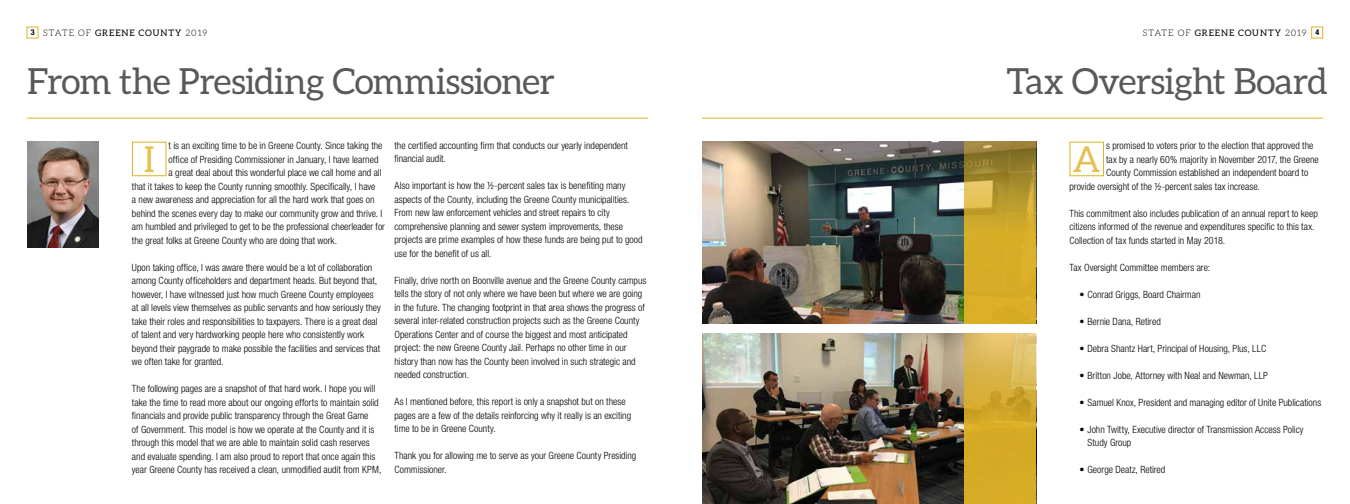
<style>
.page{position:relative;width:1350px;height:504px;background:#fff}
.page>*{position:absolute;margin:0;border:0;box-sizing:border-box;transform-origin:0 0}
.t1{font:36px "Aleo";letter-spacing:-.02em;color:#58595b}
.t2{font:35.8px "Aleo";color:#e6be52}
.t3{font:300 condensed 10px/13.5px "Helvetica Neue LT Std";color:#000}
.t4{font:9px "Aleo";letter-spacing:.105em;color:#000}
.s1{font-family:"Helvetica Neue LT Std";font-weight:700;font-stretch:condensed;font-size:8px}
.s2{font-weight:300}
</style>
<div class="page">
<img style="left:702px;top:142px;width:262px;height:182px">
<img style="left:702px;top:333px;width:262px;height:171px">
<svg style="left:964px;top:142px;width:72px;height:182px;background:#c5a12d"></svg>
<svg style="left:964px;top:333px;width:72px;height:171px;background:#d7af38"></svg>
<div style="left:1311px;top:27px;width:12px;height:11px;border:1px solid #e0b225"></div>
<hr style="left:27px;top:118px;width:621px;height:1px;background:#e0b225">
<hr style="left:702px;top:118px;width:621px;height:1px;background:#e0b225">
<div style="left:132px;top:142px;width:34px;height:34px;border:1px solid #e0b225"></div>
<div style="left:1069px;top:142px;width:35px;height:34px;border:1px solid #e0b225"></div>
<img style="left:27px;top:142px;width:72px;height:106px">
<p class="t4" style="left:31px;top:28px;width:178px"><span class="s1">3</span> <span class="s2">STATE OF</span> GREENE COUNTY <span class="s2">2019</span></p>
<p class="t4" style="left:1143px;top:28px;width:178px"><span class="s2">STATE OF</span> GREENE COUNTY <span class="s2">2019</span> <span class="s1">4</span></p>
<h1 class="t1" style="left:27px;top:61px;width:529px">From the Presiding Commissioner</h1>
<h1 class="t1" style="left:1006px;top:61px;width:323px">Tax Oversight Board</h1>
<p class="t3" style="left:394px;top:139px;width:235px">the certified accounting firm that conducts our yearly independent financial audit.</p>
<p class="t3" style="left:394px;top:179px;width:250px">Also important is how the ½-percent sales tax is benefiting many aspects of the County, including the Greene County municipalities.<br>From new law enforcement vehicles and street repairs to city comprehensive planning and sewer system improvements, these projects are prime examples of how these funds are being put to good use for the benefit of us all.</p>
<p class="t3" style="left:394px;top:274px;width:253px">Finally, drive north on Boonville avenue and the Greene County campus tells the story of not only where we have been but where we are going in the future. The changing footprint in that area shows the progress of several inter-related construction projects such as the Greene County Operations Center and of course the biggest and most anticipated project: the new Greene County Jail. Perhaps no other time in our history than now has the County been involved in such strategic and needed construction.</p>
<p class="t3" style="left:394px;top:395px;width:238px">As I mentioned before, this report is only a snapshot but on these pages are a few of the details reinforcing why it really is an exciting time to be in Greene County.</p>
<p class="t3" style="left:394px;top:449px;width:243px">Thank you for allowing me to serve as your Greene County Presiding<br>Commissioner.</p>
<p class="t3" style="left:169px;top:139px;width:215px">t is an exciting time to be in Greene County. Since taking the</p>
<p class="t3" style="left:169px;top:152px;width:211px">office of Presiding Commissioner in January, I have learned</p>
<p class="t3" style="left:169px;top:166px;width:214px">a great deal about this wonderful place we call home and all</p>
<p class="t3" style="left:132px;top:179px;width:245px">that it takes to keep the County running smoothly. Specifically, I have</p>
<p class="t3" style="left:132px;top:193px;width:244px">a new awareness and appreciation for all the hard work that goes on</p>
<p class="t3" style="left:132px;top:206px;width:252px">behind the scenes every day to make our community grow and thrive. I</p>
<p class="t3" style="left:132px;top:220px;width:255px">am humbled and privileged to get to be the professional cheerleader for</p>
<p class="t3" style="left:132px;top:233px;width:207px">the great folks at Greene County who are doing that work.</p>
<p class="t3" style="left:132px;top:260px;width:250px">Upon taking office, I was aware there would be a lot of collaboration among County officeholders and department heads. But beyond that, however, I have witnessed just how much Greene County employees at all levels view themselves as public servants and how seriously they take their roles and responsibilities to taxpayers. There is a great deal of talent and very hardworking people here who consistently work beyond their paygrade to make possible the facilities and services that we often take for granted.</p>
<p class="t3" style="left:132px;top:382px;width:251px">The following pages are a snapshot of that hard work. I hope you will take the time to read more about our ongoing efforts to maintain solid financials and provide public transparency through the Great Game<br>of Government. This model is how we operate at the County and it is through this model that we are able to maintain solid cash reserves and evaluate spending. I am also proud to report that once again this year Greene County has received a clean, unmodified audit from KPM,</p>
<p class="t3" style="left:1106px;top:139px;width:209px">s promised to voters prior to the election that approved the</p>
<p class="t3" style="left:1106px;top:152px;width:214px">tax by a nearly 60% majority in November 2017, the Greene</p>
<p class="t3" style="left:1106px;top:166px;width:204px">County Commission established an independent board to</p>
<p class="t3" style="left:1069px;top:179px;width:192px">provide oversight of the ½-percent sales tax increase.</p>
<p class="t3" style="left:1069px;top:206px;width:250px">This commitment also includes publication of an annual report to keep citizens informed of the revenue and expenditures specific to this tax.<br>Collection of tax funds started in May 2018.</p>
<p class="t3" style="left:1069px;top:260px;width:142px">Tax Oversight Committee members are:</p>
<p class="t3" style="left:1079px;top:287px;width:123px">• Conrad Griggs, Board Chairman</p>
<p class="t3" style="left:1079px;top:314px;width:83px">• Bernie Dana, Retired</p>
<p class="t3" style="left:1079px;top:341px;width:188px">• Debra Shantz Hart, Principal of Housing, Plus, LLC</p>
<p class="t3" style="left:1079px;top:368px;width:190px">• Britton Jobe, Attorney with Neal and Newman, LLP</p>
<p class="t3" style="left:1079px;top:395px;width:243px">• Samuel Knox, President and managing editor of Unite Publications</p>
<p class="t3" style="left:1087px;top:422px;width:218px;text-indent:-8px">• John Twitty, Executive director of Transmission Access Policy<br>Study Group</p>
<p class="t3" style="left:1079px;top:463px;width:87px">• George Deatz, Retired</p>
<h2 class="t2" style="left:144px;top:139px;width:12px">I</h2>
<h2 class="t2" style="left:1073px;top:139px;width:29px">A</h2>
</div>
